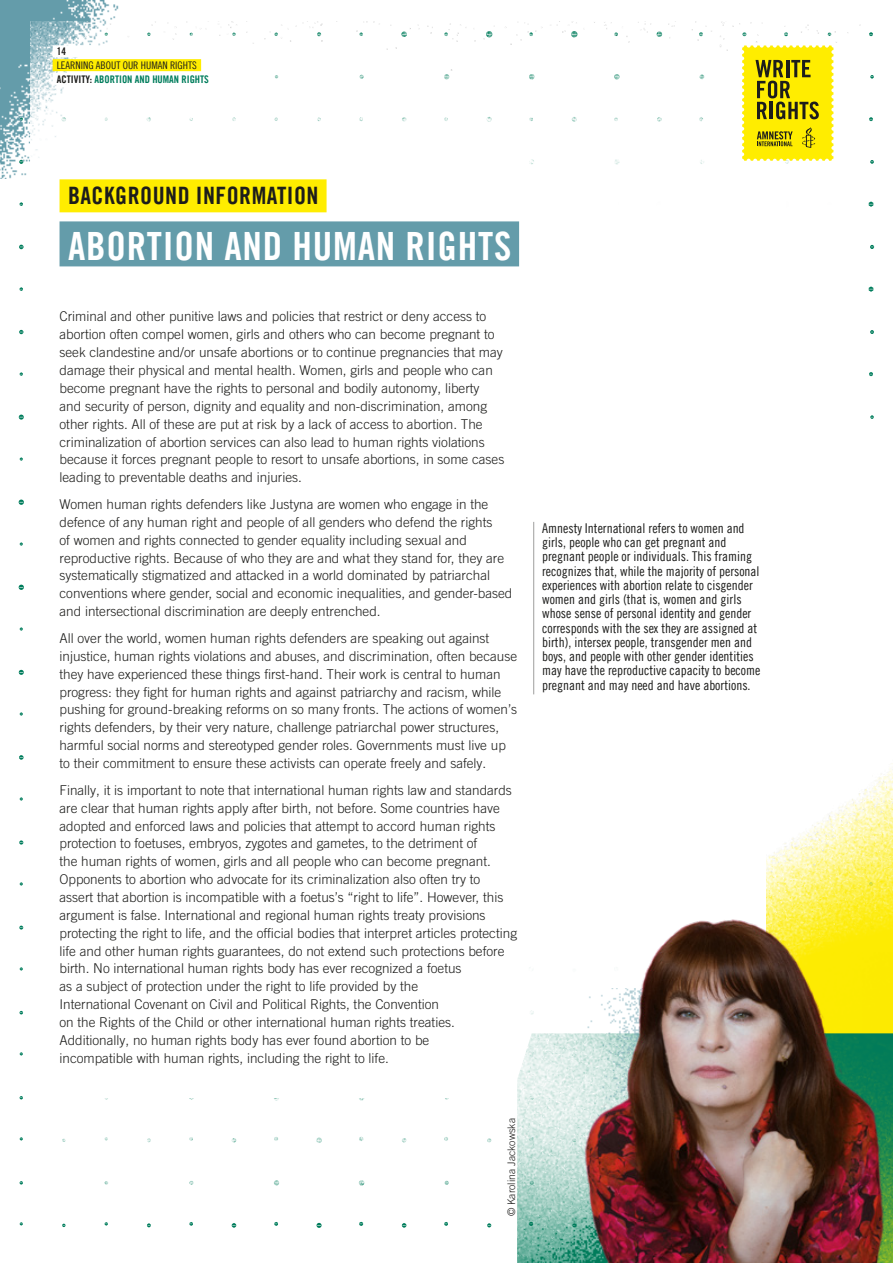
<style>
.page{position:relative;width:893px;height:1263px;background:#fff}
.page>*{position:absolute;margin:0;border:0;box-sizing:border-box;transform-origin:0 0}
.Act_Header_26_34_W{font:39px "Amnesty Trade Gothic Bd Cn 20";letter-spacing:.02em;color:#fff}
.Activity_tab_16_26_G{font:24px "Amnesty Trade Gothic Bd Cn 20";letter-spacing:.02em;color:#1d1d1b}
.body_text{font:300 13.5px/17.9px "Amnesty Trade Gothic";color:#1d1d1b}
.Side_Bar_side_line_C{font:13.5px/14.2px "Amnesty Trade Gothic Cn 18";color:#1d1d1b}
.t1{font:10.5px "Amnesty Trade Gothic Bd Cn 20";color:#007d5c}
.t2{font:10.5px "Amnesty Trade Gothic Cn 18";color:#1d1d1b}
.Credit{font:300 10.5px "Amnesty Trade Gothic";color:#1d1d1b}
.t3{font:10.5px "Amnesty Trade Gothic Bd Cn 20";color:#1d1d1b}
.s1{color:#1d1d1b}
</style>
<div class="page">
<svg style="left:20px;top:202px;width:3px;height:4px"></svg>
<svg style="left:20px;top:287px;width:3px;height:4px"></svg>
<svg style="left:20px;top:372px;width:3px;height:4px"></svg>
<svg style="left:20px;top:457px;width:3px;height:4px"></svg>
<svg style="left:20px;top:542px;width:3px;height:4px"></svg>
<svg style="left:20px;top:627px;width:3px;height:4px"></svg>
<svg style="left:20px;top:712px;width:3px;height:4px"></svg>
<svg style="left:20px;top:797px;width:3px;height:4px"></svg>
<svg style="left:20px;top:882px;width:3px;height:4px"></svg>
<svg style="left:20px;top:967px;width:3px;height:4px"></svg>
<svg style="left:105px;top:1222px;width:3px;height:4px"></svg>
<svg style="left:189px;top:1222px;width:4px;height:4px"></svg>
<svg style="left:274px;top:1222px;width:4px;height:4px"></svg>
<svg style="left:359px;top:1222px;width:4px;height:4px"></svg>
<svg style="left:444px;top:1222px;width:4px;height:4px"></svg>
<svg style="left:869px;top:32px;width:4px;height:4px"></svg>
<svg style="left:869px;top:117px;width:4px;height:4px"></svg>
<svg style="left:869px;top:201px;width:4px;height:6px"></svg>
<svg style="left:869px;top:286px;width:4px;height:6px"></svg>
<svg style="left:869px;top:372px;width:4px;height:4px"></svg>
<svg style="left:62px;top:1224px;width:4px;height:3px"></svg>
<svg style="left:147px;top:1223px;width:4px;height:4px"></svg>
<svg style="left:232px;top:1223px;width:4px;height:5px"></svg>
<svg style="left:317px;top:1223px;width:5px;height:5px"></svg>
<svg style="left:402px;top:1223px;width:4px;height:5px"></svg>
<svg style="left:487px;top:1223px;width:4px;height:4px"></svg>
<svg style="left:19px;top:245px;width:5px;height:4px"></svg>
<svg style="left:19px;top:330px;width:4px;height:4px"></svg>
<svg style="left:19px;top:415px;width:5px;height:5px"></svg>
<svg style="left:19px;top:499px;width:5px;height:6px"></svg>
<svg style="left:19px;top:585px;width:5px;height:5px"></svg>
<svg style="left:19px;top:670px;width:5px;height:5px"></svg>
<svg style="left:19px;top:755px;width:5px;height:5px"></svg>
<svg style="left:19px;top:840px;width:4px;height:4px"></svg>
<svg style="left:19px;top:926px;width:4px;height:3px"></svg>
<svg style="left:870px;top:75px;width:4px;height:4px"></svg>
<svg style="left:870px;top:160px;width:4px;height:4px"></svg>
<svg style="left:870px;top:245px;width:4px;height:4px"></svg>
<svg style="left:870px;top:330px;width:4px;height:4px"></svg>
<svg style="left:870px;top:415px;width:4px;height:4px"></svg>
<img style="left:0;top:0;width:119px;height:178px">
<img style="left:30px;top:21px;width:831px;height:1165px">
<img style="left:495px;top:846px;width:271px;height:340px">
<div style="left:45px;top:153px;width:478px;height:944px;background:#fff"></div>
<div style="left:517px;top:424px;width:376px;height:422px;background:#fff"></div>
<img style="left:766px;top:763px;width:127px;height:110px">
<img style="left:517px;top:1033px;width:40px;height:230px">
<img style="left:557px;top:873px;width:336px;height:390px">
<div style="left:60px;top:179px;width:267px;height:33px;background:#ffed00"></div>
<div style="left:60px;top:221px;width:459px;height:45px;background:#649caa"></div>
<hr style="left:534px;top:522px;width:1px;height:172px;background:#1d1d1b">
<svg style="left:742px;top:45px;width:91px;height:119px;background:#dcce15"></svg>
<div style="left:53px;top:59px;width:148px;height:12px;background:#ffed00"></div>
<div style="left:53px;top:73px;width:160px;height:12px;background:#fff"></div>
<div style="left:53px;top:45px;width:40px;height:12px;background:#fff"></div>
<p class="t3" style="left:57px;top:45px;width:11px">14</p>
<p class="t2" style="left:57px;top:59px;width:141px">LEARNING ABOUT OUR HUMAN RIGHTS</p>
<p class="t1" style="left:57px;top:72px;width:154px"><span class="s1">ACTIVITY:</span> ABORTION AND HUMAN RIGHTS</p>
<p class="Activity_tab_16_26_G" style="left:68px;top:181px;width:252px">BACKGROUND INFORMATION</p>
<p class="Act_Header_26_34_W" style="left:68px;top:222px;width:445px">ABORTION AND HUMAN RIGHTS</p>
<p class="body_text" style="left:60px;top:308px;width:446px">Criminal and other punitive laws and policies that restrict or deny access to abortion often compel women, girls and others who can become pregnant to seek clandestine and/or unsafe abortions or to continue pregnancies that may damage their physical and mental health. Women, girls and people who can become pregnant have the rights to personal and bodily autonomy, liberty and security of person, dignity and equality and non-discrimination, among other rights. All of these are put at risk by a lack of access to abortion. The criminalization of abortion services can also lead to human rights violations because it forces pregnant people to resort to unsafe abortions, in some cases leading to preventable deaths and injuries.</p>
<p class="body_text" style="left:60px;top:495px;width:454px">Women human rights defenders like Justyna are women who engage in the defence of any human right and people of all genders who defend the rights<br>of women and rights connected to gender equality including sexual and reproductive rights. Because of who they are and what they stand for, they are systematically stigmatized and attacked in a world dominated by patriarchal conventions where gender, social and economic inequalities, and gender-based and intersectional discrimination are deeply entrenched.</p>
<p class="body_text" style="left:60px;top:629px;width:459px">All over the world, women human rights defenders are speaking out against injustice, human rights violations and abuses, and discrimination, often because they have experienced these things first-hand. Their work is central to human progress: they fight for human rights and against patriarchy and racism, while pushing for ground-breaking reforms on so many fronts. The actions of women’s rights defenders, by their very nature, challenge patriarchal power structures, harmful social norms and stereotyped gender roles. Governments must live up to their commitment to ensure these activists can operate freely and safely.</p>
<p class="body_text" style="left:60px;top:781px;width:459px">Finally, it is important to note that international human rights law and standards are clear that human rights apply after birth, not before. Some countries have adopted and enforced laws and policies that attempt to accord human rights protection to foetuses, embryos, zygotes and gametes, to the detriment of<br>the human rights of women, girls and all people who can become pregnant.<br>Opponents to abortion who advocate for its criminalization also often try to assert that abortion is incompatible with a foetus’s “right to life”. However, this argument is false. International and regional human rights treaty provisions protecting the right to life, and the official bodies that interpret articles protecting life and other human rights guarantees, do not extend such protections before birth. No international human rights body has ever recognized a foetus<br>as a subject of protection under the right to life provided by the<br>International Covenant on Civil and Political Rights, the Convention<br>on the Rights of the Child or other international human rights treaties.<br>Additionally, no human rights body has ever found abortion to be<br>incompatible with human rights, including the right to life.</p>
<p class="Credit" style="left:505px;top:1216px;width:100px;rotate:-90deg">© Karolina Jackowska</p>
<p class="Side_Bar_side_line_C" style="left:542px;top:521px;width:220px">Amnesty International refers to women and girls, people who can get pregnant and pregnant people or individuals. This framing recognizes that, while the majority of personal experiences with abortion relate to cisgender women and girls (that is, women and girls whose sense of personal identity and gender corresponds with the sex they are assigned at birth), intersex people, transgender men and boys, and people with other gender identities may have the reproductive capacity to become pregnant and may need and have abortions.</p>
</div>
